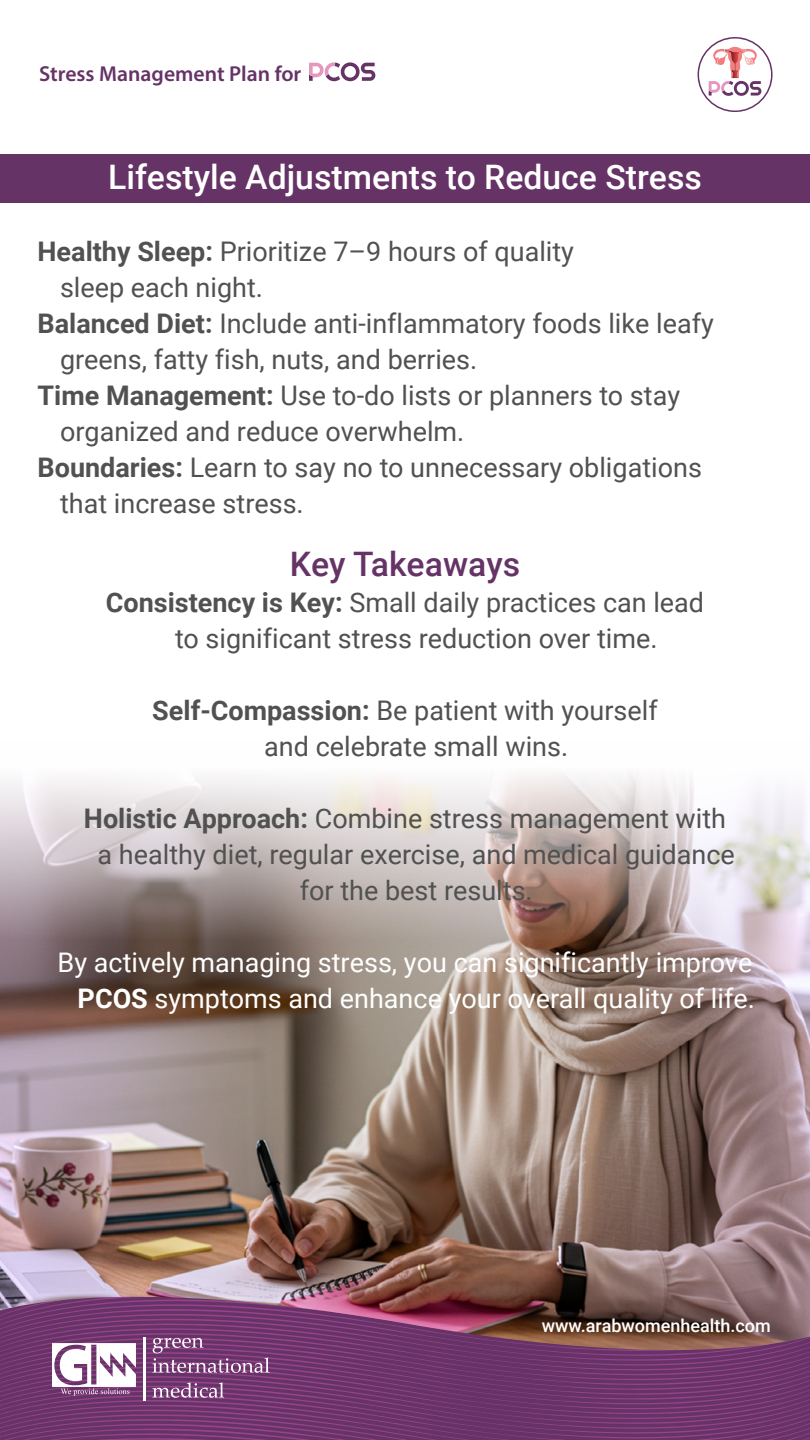
<style>
.page{position:relative;width:810px;height:1440px;background:#fff}
.page>*{position:absolute;margin:0;border:0;box-sizing:border-box;transform-origin:0 0}
.t1{font:500 33.75px "Roboto";color:#fff}
.t2{font:500 33.75px "Roboto";color:#636}
.t3{font:27px/36px "Roboto";color:#515151}
.t4{font:27px/36px "Roboto";color:#fff;text-align:right}
.t5{font:600 21.67px "Myriad Pro";color:#636}
.t6{font:500 18px "Roboto";color:#fff}
.s1{font-weight:700}
</style>
<div class="page">
<img style="left:0;top:773px;width:810px;height:524px">
<svg style="left:0;top:1297px;width:810px;height:143px;background:#76406d"></svg>
<svg style="left:698px;top:37px;width:75px;height:75px"></svg>
<svg style="left:309px;top:62px;width:66px;height:19px"></svg>
<div style="left:0;top:154px;width:810px;height:49px;background:#636"></div>
<p class="t5" style="left:39px;top:60px;width:264px">Stress Management Plan for</p>
<p class="t1" style="left:108px;top:153px;width:595px">Lifestyle Adjustments to Reduce Stress</p>
<p class="t3" style="left:38px;top:232px;width:538px"><span class="s1">Healthy Sleep:</span> Prioritize –7 9 hours of quality</p>
<p class="t3" style="left:60px;top:268px;width:205px">sleep each night.</p>
<p class="t3" style="left:38px;top:304px;width:678px"><span class="s1">Balanced Diet:</span> Include anti-inflammatory foods like leafy</p>
<p class="t3" style="left:60px;top:340px;width:419px">greens, fatty fish, nuts, and berries.</p>
<p class="t3" style="left:38px;top:376px;width:644px"><span class="s1">Time Management:</span> Use to-do lists or planners to stay</p>
<p class="t3" style="left:60px;top:412px;width:406px">organized and reduce overwhelm.</p>
<p class="t3" style="left:38px;top:448px;width:666px"><span class="s1">Boundaries:</span> Learn to say no to unnecessary obligations</p>
<p class="t3" style="left:60px;top:484px;width:245px">that increase stress.</p>
<p class="t2" style="left:290px;top:540px;width:232px">Key Takeaways</p>
<p class="t3" style="left:175px;top:583px;width:531px;text-indent:-69px"><span class="s1">Consistency is Key:</span> Small daily practices can lead to significant stress reduction over time.</p>
<p class="t3" style="left:264px;top:691px;width:395px;text-indent:-112px"><span class="s1">Self-Compassion:</span> Be patient with yourself and celebrate small wins.</p>
<p class="t3" style="left:84px;top:799px;width:652px;text-align:center"><span class="s1">Holistic Approach:</span> Combine stress management with a healthy diet, regular exercise, and medical guidance for the best results.</p>
<p class="t4" style="left:58px;top:943px;width:699px">By actively managing stress, you can significantly improve<br><span class="s1">PCOS</span> symptoms and enhance your overall quality of life.</p>
<p class="t6" style="left:542px;top:1313px;width:230px">www.arabwomenhealth.com</p>
</div>
